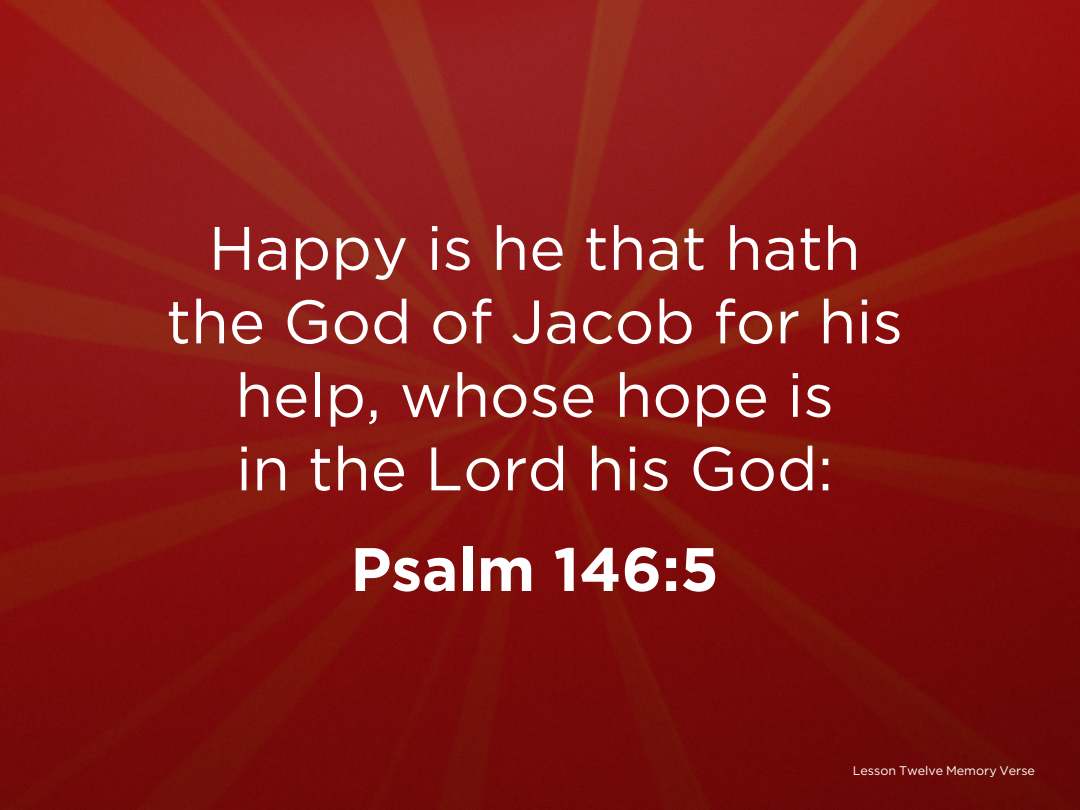
<style>
.page{position:relative;width:1080px;height:810px;background:#fff}
.page>*{position:absolute;margin:0;border:0;box-sizing:border-box;transform-origin:0 0}
.t1{font:61.25px/73.5px "Gotham HTF";color:#fff;text-align:center}
.t2{font:700 61.25px "Gotham HTF";color:#fff}
.t3{font:12.5px "Gotham HTF";color:#fff}
</style>
<div class="page">
<img style="left:0;top:0;width:1080px;height:810px">
<p class="t1" style="left:166px;top:211px;width:738px">Happy is he that hath the God of Jacob for his help, whose hope is<br>in the Lord his God:</p>
<p class="t2" style="left:351px;top:534px;width:370px">Psalm 146:5</p>
<p class="t3" style="left:853px;top:764px;width:184px">Lesson Twelve Memory Verse</p>
</div>
